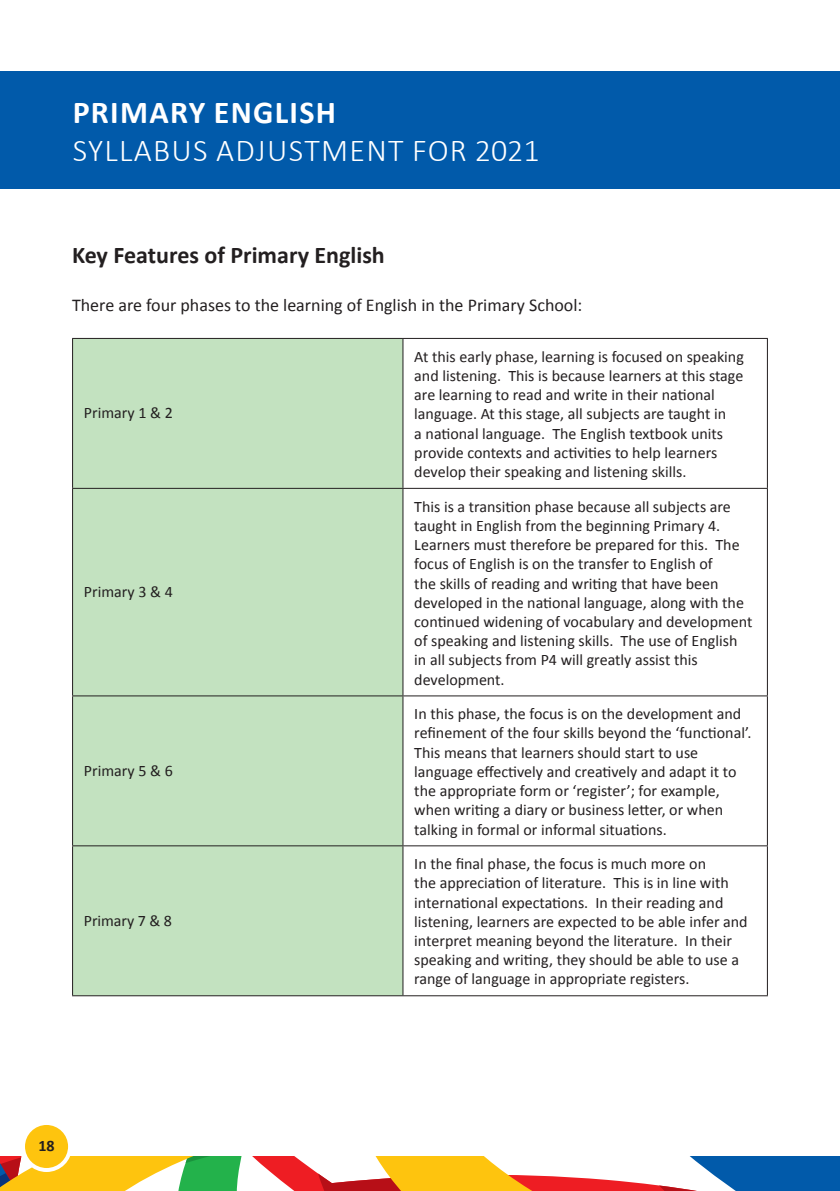
<style>
.page{position:relative;width:840px;height:1191px;background:#fff}
.page>*{position:absolute;margin:0;border:0;box-sizing:border-box;transform-origin:0 0}
.t1{font:300 32px "Calibri";letter-spacing:.04em;color:#fff}
.t2{font:700 32px "Calibri";letter-spacing:.04em;color:#fff}
.t3{font:700 24px "Calibri";color:#231f20}
.t4{font:18px "Calibri";color:#231f20}
.t5{font:16px/19.2px "Calibri";color:#231f20}
.t6{font:700 16px "Calibri";color:#231f20}
</style>
<div class="page">
<svg style="left:0;top:1157px;width:840px;height:34px"></svg>
<div style="left:23px;top:1123px;width:47px;height:47px;background:#fec40e;border-radius:50%"></div>
<div style="left:21px;top:1121px;width:51px;height:51px;border:4px solid #fff;border-radius:50%"></div>
<div style="left:73px;top:339px;width:329px;height:656px;background:#c3e2c0"></div>
<hr style="left:766px;top:489px;width:1px;height:206px;background:#231f20">
<hr style="left:403px;top:695px;width:364px;height:1px;background:#231f20">
<hr style="left:766px;top:696px;width:1px;height:149px;background:#231f20">
<hr style="left:403px;top:845px;width:364px;height:1px;background:#231f20">
<hr style="left:766px;top:846px;width:1px;height:149px;background:#231f20">
<hr style="left:403px;top:995px;width:364px;height:1px;background:#231f20">
<hr style="left:72px;top:339px;width:1px;height:149px;background:#231f20">
<hr style="left:72px;top:489px;width:1px;height:206px;background:#231f20">
<hr style="left:72px;top:696px;width:1px;height:149px;background:#231f20">
<hr style="left:72px;top:846px;width:1px;height:149px;background:#231f20">
<hr style="left:72px;top:338px;width:331px;height:1px;background:#231f20">
<hr style="left:402px;top:489px;width:1px;height:206px;background:#231f20">
<hr style="left:402px;top:696px;width:1px;height:149px;background:#231f20">
<hr style="left:402px;top:846px;width:1px;height:149px;background:#231f20">
<hr style="left:72px;top:488px;width:331px;height:1px;background:#231f20">
<hr style="left:72px;top:695px;width:331px;height:1px;background:#231f20">
<hr style="left:72px;top:845px;width:331px;height:1px;background:#231f20">
<hr style="left:72px;top:995px;width:331px;height:1px;background:#231f20">
<hr style="left:402px;top:339px;width:1px;height:149px;background:#231f20">
<hr style="left:403px;top:338px;width:364px;height:1px;background:#231f20">
<hr style="left:766px;top:339px;width:1px;height:149px;background:#231f20">
<hr style="left:403px;top:488px;width:364px;height:1px;background:#231f20">
<div style="left:0;top:71px;width:839px;height:118px;background:#015aaa"></div>
<p class="t2" style="left:73px;top:91px;width:264px">PRIMARY ENGLISH</p>
<p class="t1" style="left:73px;top:130px;width:468px">SYLLABUS ADJUSTMENT FOR 2021</p>
<p class="t3" style="left:72px;top:239px;width:314px">Key Features of Primary English</p>
<p class="t4" style="left:72px;top:293px;width:511px">There are four phases to the learning of English in the Primary School:</p>
<p class="t5" style="left:84px;top:403px;width:90px">Primary 1 &amp; 2</p>
<p class="t5" style="left:84px;top:582px;width:90px">Primary 3 &amp; 4</p>
<p class="t5" style="left:84px;top:761px;width:90px">Primary 5 &amp; 6</p>
<p class="t5" style="left:84px;top:911px;width:89px">Primary 7 &amp; 8</p>
<p class="t5" style="left:414px;top:347px;width:331px">At this early phase, learning is focused on speaking and listening. This is because learners at this stage are learning to read and write in their national language. At this stage, all subjects are taught in<br>a national language. The English textbook units provide contexts and activities to help learners develop their speaking and listening skills.</p>
<p class="t5" style="left:414px;top:497px;width:339px">This is a transition phase because all subjects are taught in English from the beginning Primary 4.<br>Learners must therefore be prepared for this. The focus of English is on the transfer to English of<br>the skills of reading and writing that have been developed in the national language, along with the continued widening of vocabulary and development of speaking and listening skills. The use of English in all subjects from P4 will greatly assist this development.</p>
<p class="t5" style="left:414px;top:704px;width:338px">In this phase, the focus is on the development and refinement of the four skills beyond the ‘functional’.<br>This means that learners should start to use language effectively and creatively and adapt it to the appropriate form or ‘register’; for example, when writing a diary or business letter, or when talking in formal or informal situations.</p>
<p class="t5" style="left:414px;top:854px;width:335px">In the final phase, the focus is much more on<br>the appreciation of literature. This is in line with international expectations. In their reading and listening, learners are expected to be able infer and interpret meaning beyond the literature. In their speaking and writing, they should be able to use a range of language in appropriate registers.</p>
<p class="t6" style="left:38px;top:1135px;width:18px">18</p>
</div>
